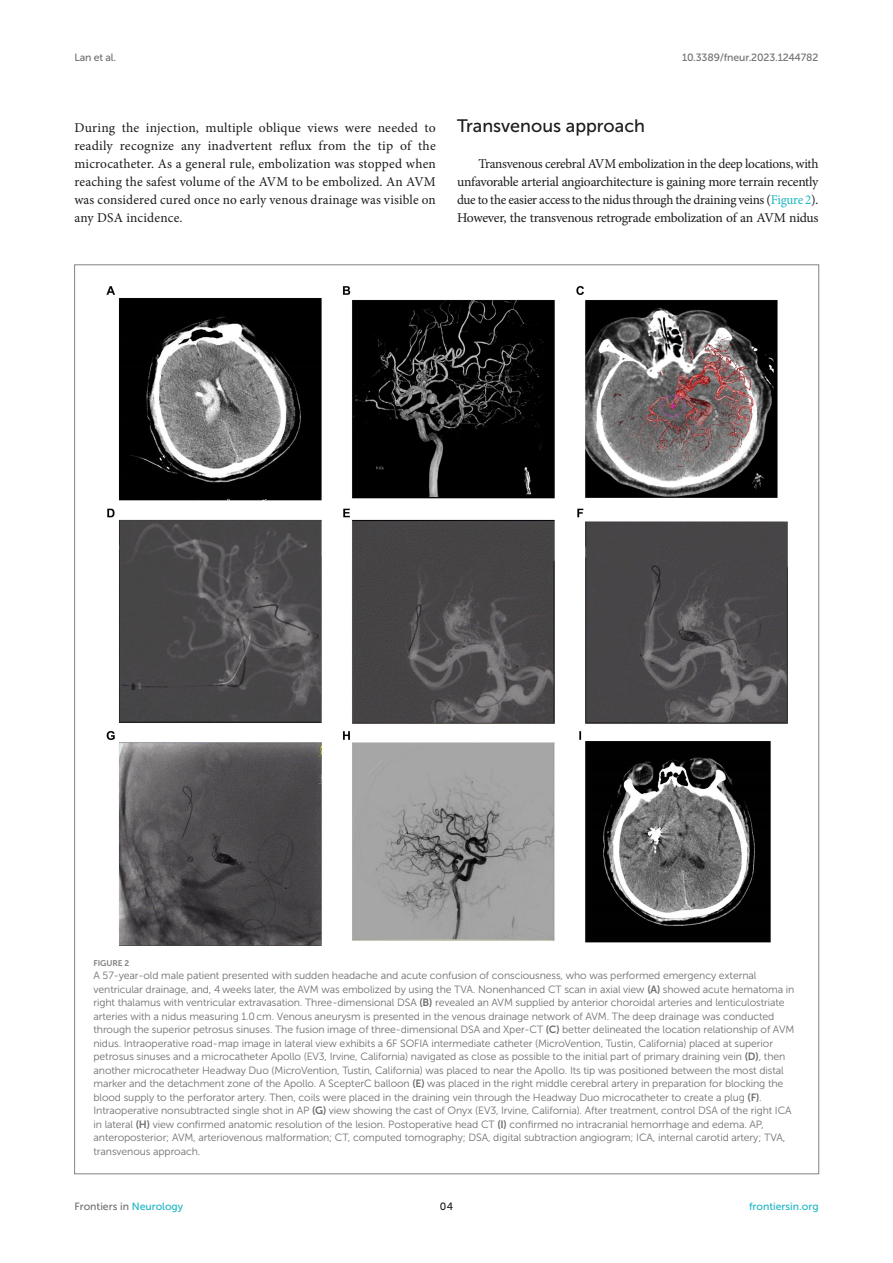
<style>
.page{position:relative;width:893px;height:1263px;background:#fff}
.page>*{position:absolute;margin:0;border:0;box-sizing:border-box;transform-origin:0 0}
.HEAD_2{font:18px "Museo Sans 500";color:#1b1c1b}
.TEXT_FLUSH{font:13.5px/18px "Minion Pro";letter-spacing:-.01em;color:#1b1c1b;text-align:justify}
.FIG_LEG{font:10.5px/13.5px "Museo Sans 300";letter-spacing:-.01em;color:#706f70}
.t1{font:10.5px "Museo Sans 500";letter-spacing:-.015em;color:#706f70}
.t2{font:10.5px "Museo Sans 500";color:#1db5c3}
.t3{font:10.5px "Museo Sans 500";color:#1b1c1b}
.FIG_HD{font:8.25px "Museo Sans 700";letter-spacing:-.01em;color:#7e7f7f}
.s1{color:#1db5c3}
.s2{font-family:"Museo Sans 700"}
</style>
<div class="page">
<img style="left:106px;top:286px;width:682px;height:660px">
<p class="t1" style="left:74px;top:51px;width:43px">Lan et al.</p>
<p class="t1" style="left:682px;top:51px;width:138px">10.3389/fneur.2023.1244782</p>
<p class="TEXT_FLUSH" style="left:74px;top:119px;width:363px">During the injection, multiple oblique views were needed to readily recognize any inadvertent reflux from the tip of the microcatheter. As a general rule, embolization was stopped when reaching the safest volume of the AVM to be embolized. An AVM was considered cured once no early venous drainage was visible on any DSA incidence.</p>
<p class="HEAD_2" style="left:457px;top:116px;width:189px">Transvenous approach</p>
<p class="TEXT_FLUSH" style="left:457px;top:155px;width:363px;text-indent:21px">Transvenous cerebral AVM embolization in the deep locations, with unfavorable arterial angioarchitecture is gaining more terrain recently due to the easier access to the nidus through the draining veins (<span class="s1">Figure 2</span>).<br>However, the transvenous retrograde embolization of an AVM nidus</p>
<p class="FIG_HD" style="left:94px;top:958px;width:37px">FIGURE 2</p>
<p class="FIG_LEG" style="left:94px;top:969px;width:702px">A 57-year-old male patient presented with sudden headache and acute confusion of consciousness, who was performed emergency external ventricular drainage, and, 4 weeks later, the AVM was embolized by using the TVA. Nonenhanced CT scan in axial view <span class="s2">(A)</span> showed acute hematoma in right thalamus with ventricular extravasation. Three-dimensional DSA <span class="s2">(B)</span> revealed an AVM supplied by anterior choroidal arteries and lenticulostriate arteries with a nidus measuring 1.0 cm. Venous aneurysm is presented in the venous drainage network of AVM. The deep drainage was conducted through the superior petrosus sinuses. The fusion image of three-dimensional DSA and Xper-CT <span class="s2">(C)</span> better delineated the location relationship of AVM nidus. Intraoperative road-map image in lateral view exhibits a 6F SOFIA intermediate catheter (MicroVention, Tustin, California) placed at superior petrosus sinuses and a microcatheter Apollo (EV3, Irvine, California) navigated as close as possible to the initial part of primary draining vein <span class="s2">(D)</span>, then another microcatheter Headway Duo (MicroVention, Tustin, California) was placed to near the Apollo. Its tip was positioned between the most distal marker and the detachment zone of the Apollo. A ScepterC balloon <span class="s2">(E)</span> was placed in the right middle cerebral artery in preparation for blocking the blood supply to the perforator artery. Then, coils were placed in the draining vein through the Headway Duo microcatheter to create a plug <span class="s2">(F)</span>.<br>Intraoperative nonsubtracted single shot in AP <span class="s2">(G)</span> view showing the cast of Onyx (EV3, Irvine, California). After treatment, control DSA of the right ICA in lateral <span class="s2">(H)</span> view confirmed anatomic resolution of the lesion. Postoperative head CT <span class="s2">(I)</span> confirmed no intracranial hemorrhage and edema. AP, anteroposterior; AVM, arteriovenous malformation; CT, computed tomography; DSA, digital subtraction angiogram; ICA, internal carotid artery; TVA, transvenous approach.</p>
<p class="t1" style="left:74px;top:1200px;width:110px">Frontiers in <span class="s1">Neurology</span></p>
<p class="t3" style="left:440px;top:1200px;width:15px">04</p>
<p class="t2" style="left:749px;top:1200px;width:71px">frontiersin.org</p>
</div>
